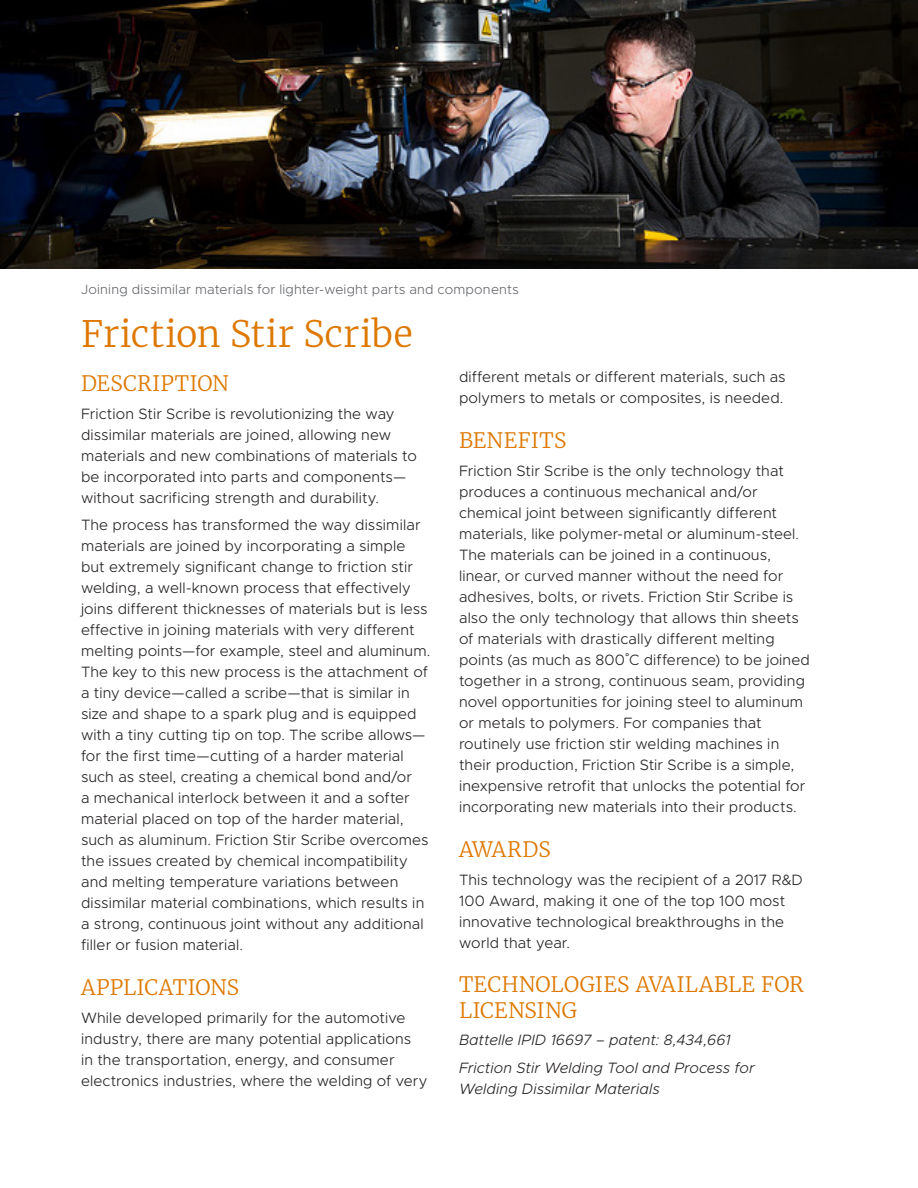
<style>
.page{position:relative;width:918px;height:1188px;background:#fff}
.page>*{position:absolute;margin:0;border:0;box-sizing:border-box;transform-origin:0 0}
.Flier_Title{font:300 36px "Merriweather";letter-spacing:.005em;color:#de7800}
.Flier_Section-Head_1{font:300 21px/25.2px "Merriweather";letter-spacing:.005em;color:#de7800}
.Flier_Body_Text{font:300 15px/21px "Metropolis";letter-spacing:.01em;color:#231f20}
.Flier_Body_Text-2{font:italic 300 15px/21px "Metropolis";letter-spacing:.005em;color:#231f20}
.Flier_Photo_Caption{font:300 13.5px "Metropolis";letter-spacing:.015em;color:#63656a}
</style>
<div class="page">
<img style="left:0;top:0;width:918px;height:268px">
<p class="Flier_Photo_Caption" style="left:81px;top:281px;width:439px">Joining dissimilar materials for lighter-weight parts and components</p>
<p class="Flier_Title" style="left:81px;top:309px;width:333px">Friction Stir Scribe</p>
<p class="Flier_Section-Head_1" style="left:81px;top:370px;width:150px">DESCRIPTION</p>
<p class="Flier_Body_Text" style="left:81px;top:403px;width:337px">Friction Stir Scribe is revolutionizing the way dissimilar materials are joined, allowing new materials and new combinations of materials to be incorporated into parts and components— without sacrificing strength and durability.</p>
<p class="Flier_Body_Text" style="left:81px;top:515px;width:351px">The process has transformed the way dissimilar materials are joined by incorporating a simple but extremely significant change to friction stir welding, a well-known process that effectively joins different thicknesses of materials but is less effective in joining materials with very different melting points—for example, steel and aluminum.<br>The key to this new process is the attachment of a tiny device—called a scribe—that is similar in size and shape to a spark plug and is equipped with a tiny cutting tip on top. The scribe allows— for the first time—cutting of a harder material such as steel, creating a chemical bond and/or<br>a mechanical interlock between it and a softer material placed on top of the harder material, such as aluminum. Friction Stir Scribe overcomes the issues created by chemical incompatibility and melting temperature variations between dissimilar material combinations, which results in a strong, continuous joint without any additional filler or fusion material.</p>
<p class="Flier_Section-Head_1" style="left:81px;top:975px;width:160px">APPLICATIONS</p>
<p class="Flier_Body_Text" style="left:81px;top:1007px;width:348px">While developed primarily for the automotive industry, there are many potential applications<br>in the transportation, energy, and consumer electronics industries, where the welding of very</p>
<p class="Flier_Body_Text" style="left:459px;top:366px;width:328px">different metals or different materials, such as polymers to metals or composites, is needed.</p>
<p class="Flier_Section-Head_1" style="left:459px;top:427px;width:109px">BENEFITS</p>
<p class="Flier_Body_Text" style="left:459px;top:460px;width:352px">Friction Stir Scribe is the only technology that produces a continuous mechanical and/or chemical joint between significantly different materials, like polymer-metal or aluminum-steel.<br>The materials can be joined in a continuous, linear, or curved manner without the need for adhesives, bolts, or rivets. Friction Stir Scribe is also the only technology that allows thin sheets of materials with drastically different melting points (as much as 800˚C difference) to be joined together in a strong, continuous seam, providing novel opportunities for joining steel to aluminum or metals to polymers. For companies that routinely use friction stir welding machines in their production, Friction Stir Scribe is a simple, inexpensive retrofit that unlocks the potential for incorporating new materials into their products.</p>
<p class="Flier_Section-Head_1" style="left:459px;top:836px;width:93px">AWARDS</p>
<p class="Flier_Body_Text" style="left:459px;top:869px;width:345px">This technology was the recipient of a 2017 R&amp;D 100 Award, making it one of the top 100 most innovative technological breakthroughs in the world that year.</p>
<p class="Flier_Section-Head_1" style="left:459px;top:972px;width:346px">TECHNOLOGIES AVAILABLE FOR<br>LICENSING</p>
<p class="Flier_Body_Text-2" style="left:459px;top:1030px;width:273px">Battelle IPID 16697 – patent: 8,434,661</p>
<p class="Flier_Body_Text-2" style="left:459px;top:1057px;width:297px">Friction Stir Welding Tool and Process for<br>Welding Dissimilar Materials</p>
</div>
